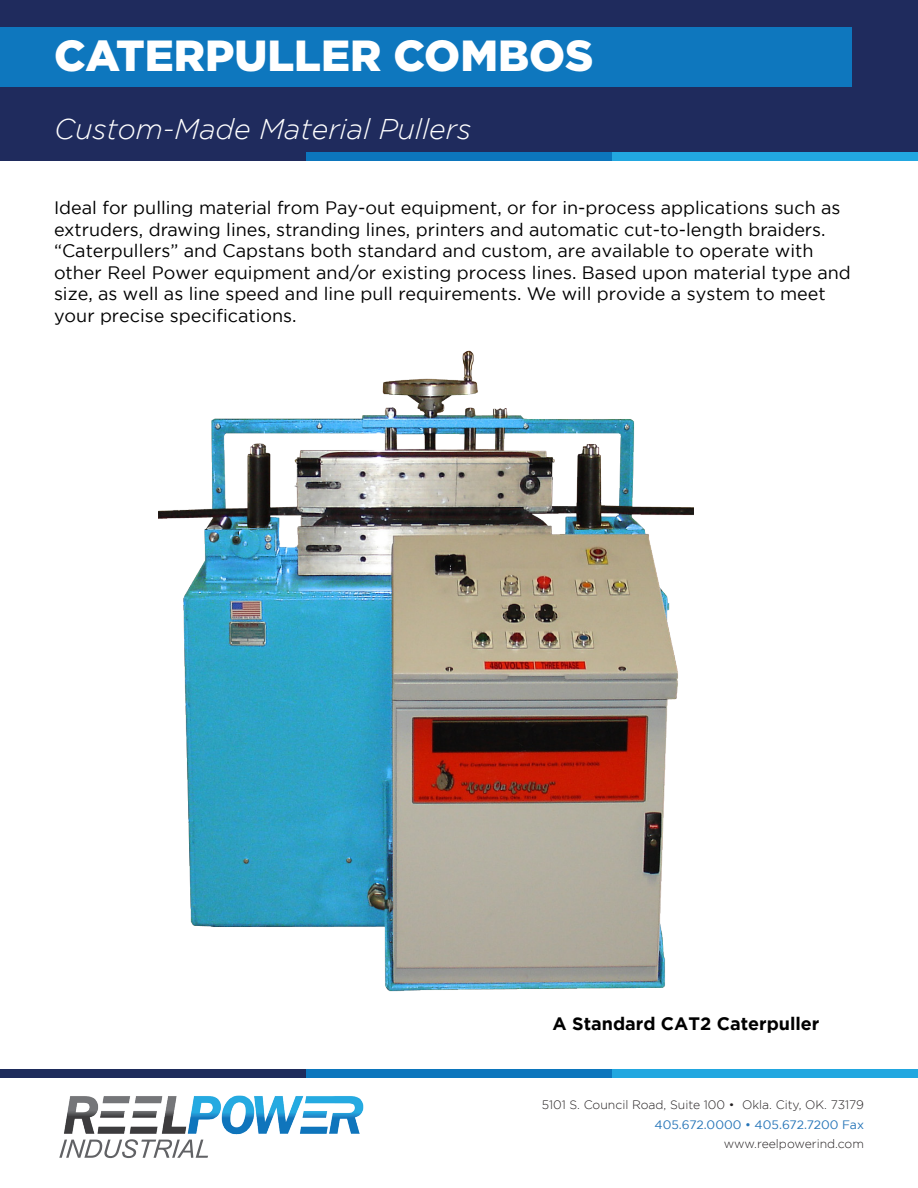
<style>
.page{position:relative;width:918px;height:1188px;background:#fff}
.page>*{position:absolute;margin:0;border:0;box-sizing:border-box;transform-origin:0 0}
.t1{font:900 43.5px "Gotham";color:#fff}
.t2{font:italic 300 28.5px "Gotham";color:#fff}
.t3{font:18px/21.6px "Gotham";color:#000}
.t4{font:700 18px "Gotham";color:#000}
.t5{font:300 12.15px "Gotham";color:#231f20}
.t6{font:12.15px "Gotham";color:#2675b8}
</style>
<div class="page">
<img style="left:59px;top:1095px;width:305px;height:64px">
<div style="left:0;top:0;width:918px;height:160px;background:#1f2b5d"></div>
<div style="left:612px;top:152px;width:306px;height:8px;background:#22a7e0"></div>
<div style="left:0;top:27px;width:851px;height:59px;background:#0e77be"></div>
<div style="left:306px;top:152px;width:306px;height:8px;background:#0c76bd"></div>
<div style="left:612px;top:1069px;width:306px;height:9px;background:#22a7e0"></div>
<div style="left:306px;top:1069px;width:306px;height:9px;background:#0c76bd"></div>
<div style="left:0;top:1069px;width:306px;height:9px;background:#1e2c5c"></div>
<img style="left:158px;top:350px;width:536px;height:642px">
<p class="t1" style="left:54px;top:30px;width:541px">CATERPULLER COMBOS</p>
<p class="t2" style="left:54px;top:114px;width:419px">Custom-Made Material Pullers</p>
<p class="t3" style="left:54px;top:197px;width:798px">Ideal for pulling material from Pay-out equipment, or for in-process applications such as extruders, drawing lines, stranding lines, printers and automatic cut-to-length braiders. “Caterpullers” and Capstans both standard and custom, are available to operate with other Reel Power equipment and/or existing process lines. Based upon material type and size, as well as line speed and line pull requirements. We will provide a system to meet your precise specifications.</p>
<p class="t4" style="left:553px;top:1014px;width:268px">A Standard CAT2 Caterpuller</p>
<p class="t5" style="left:542px;top:1098px;width:324px">5101 S. Council Road, Suite 100 • Okla. City, OK. 73179</p>
<p class="t6" style="left:655px;top:1118px;width:211px">405.672.0000 • 405.672.7200 Fax</p>
<p class="t5" style="left:724px;top:1137px;width:142px">www.reelpowerind.com</p>
</div>
